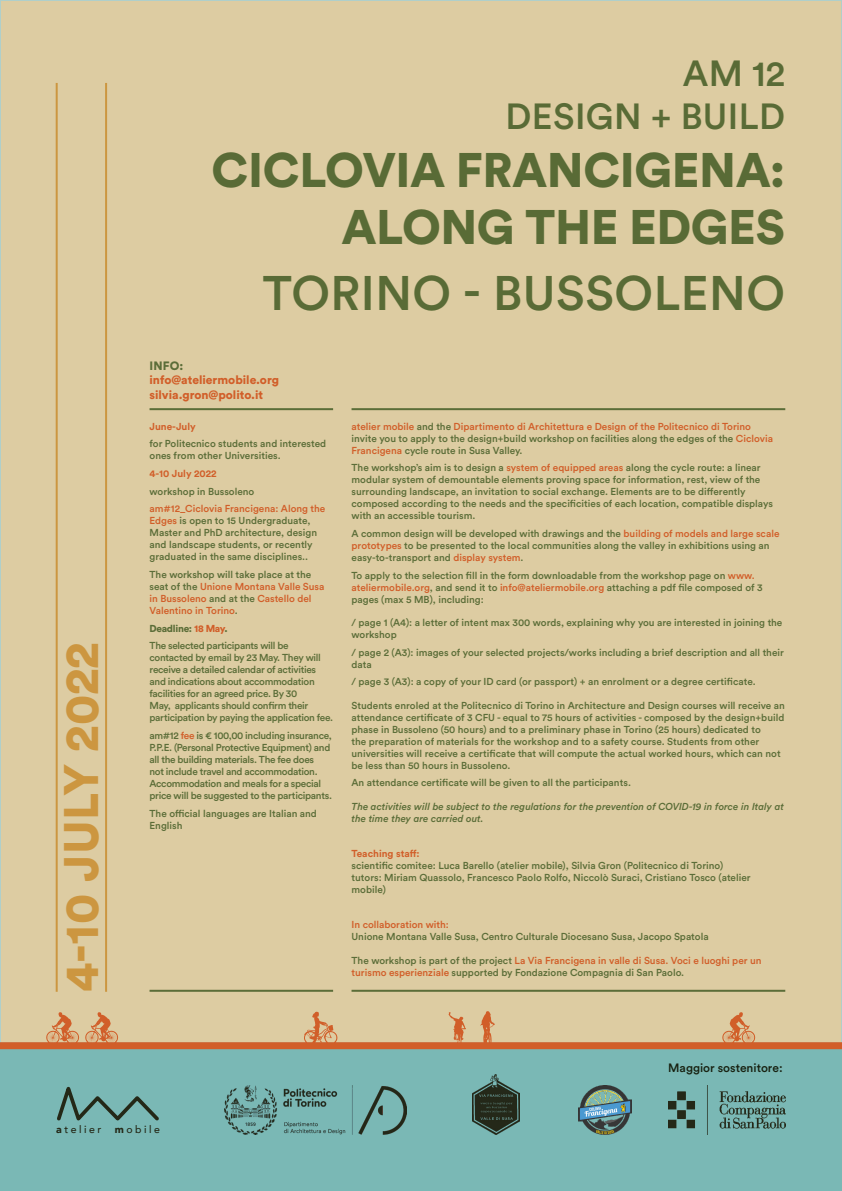
<style>
.page{position:relative;width:842px;height:1191px;background:#fff}
.page>*{position:absolute;margin:0;border:0;box-sizing:border-box;transform-origin:0 0}
.t1{font:900 48px "Circular Std";letter-spacing:-.01em;color:#596b36}
.t2{font:500 48px "Circular Std";letter-spacing:.01em;color:#596b36}
.t3{font:900 48px "Circular Std";color:#cc9640}
.t4{font:500 36px "Circular Std";letter-spacing:.01em;color:#596b36}
.t5{font:900 12px "Circular Std";color:#d15e29}
.t6{font:500 12px "Circular Std";color:#182212}
.t7{font:900 12px "Circular Std";color:#5b6d38}
.t8{font:500 10.5px "Avenir";letter-spacing:.24em;color:#242817}
.t9{font:500 10px/12px "Circular Std";color:#5b6d38}
.t10{font:500 10px/12px "Circular Std";letter-spacing:-.03em;color:#5c6e39}
.t11{font:500 10px/12px "Circular Std";letter-spacing:-.03em;color:#5b6d38}
.t12{font:500 10px/12px "Circular Std";color:#d15e29}
.t13{font:italic 500 10px/12px "Circular Std";color:#5b6d38}
.t14{font:700 10px "Circular Std";color:#d15e29}
.t15{font:900 10px "Circular Std";letter-spacing:-.03em;color:#5b6d38}
.s1{color:#d15e29}
.s2{color:#5b6d38}
.s3{font-weight:900}
</style>
<div class="page">
<div style="left:0;top:0;width:842px;height:1011px;background:#ddcca2"></div>
<hr style="left:150px;top:408px;width:183px;height:2px;background:#5b6d38">
<hr style="left:150px;top:989px;width:183px;height:2px;background:#5b6d38">
<hr style="left:351px;top:408px;width:434px;height:2px;background:#5b6d38">
<hr style="left:351px;top:989px;width:434px;height:2px;background:#5b6d38">
<div style="left:0;top:1047px;width:842px;height:144px;background:#7ab8b5"></div>
<svg style="left:57px;top:1086px;width:102px;height:35px"></svg>
<img style="left:225px;top:1085px;width:182px;height:49px">
<img style="left:578px;top:1085px;width:53px;height:49px">
<img style="left:668px;top:1085px;width:117px;height:49px">
<img style="left:472px;top:1074px;width:47px;height:60px">
<hr style="left:56px;top:83px;width:2px;height:908px;background:#cc9640">
<hr style="left:105px;top:83px;width:2px;height:908px;background:#cc9640">
<svg style="left:0;top:1011px;width:842px;height:38px;background:#d9b286"></svg>
<p class="t4" style="left:683px;top:51px;width:104px">AM 12</p>
<p class="t4" style="left:505px;top:94px;width:281px">DESIGN + BUILD</p>
<p class="t1" style="left:212px;top:138px;width:575px">CICLOVIA FRANCIGENA:</p>
<p class="t1" style="left:341px;top:195px;width:445px">ALONG THE EDGES</p>
<p class="t2" style="left:263px;top:263px;width:524px">TORINO - BUSSOLENO</p>
<p class="t3" style="left:49px;top:991px;width:351px;rotate:-90deg">4-10 JULY 2022</p>
<p class="t7" style="left:150px;top:358px;width:35px">INFO:</p>
<p class="t5" style="left:150px;top:372px;width:131px">info@ateliermobile.org</p>
<p class="t5" style="left:150px;top:386px;width:115px">silvia.gron@polito.it</p>
<p class="t14" style="left:150px;top:419px;width:48px">June-July</p>
<p class="t9" style="left:150px;top:437px;width:178px">for Politecnico students and interested ones from other Universities.</p>
<p class="t14" style="left:150px;top:467px;width:69px">4-10 July 2022</p>
<p class="t9" style="left:150px;top:485px;width:106px">workshop in Bussoleno</p>
<p class="t9" style="left:150px;top:502px;width:177px"><span class="s1">am#12_Ciclovia Francigena: Along the Edges</span> is open to 15 Undergraduate, Master and PhD architecture, design and landscape students, or recently graduated in the same disciplines..</p>
<p class="t12" style="left:150px;top:568px;width:176px"><span class="s2">The workshop will take place at the seat of the</span> Unione Montana Valle Susa in Bussoleno <span class="s2">and at the</span> Castello del<br>Valentino in Torino<span class="s2">.</span></p>
<p class="t15" style="left:150px;top:621px;width:80px">Deadline: <span class="s1">18 May</span>.</p>
<p class="t10" style="left:150px;top:639px;width:185px">The selected participants will be contacted by email by 23 May. They will receive a detailed calendar of activities and indications about accommodation facilities for an agreed price. By 30<br>May, applicants should confirm their participation by paying the application fee.</p>
<p class="t11" style="left:150px;top:729px;width:184px">am#12 <span class="s1">fee</span> is € 100,00 including insurance, P.P.E. (Personal Protective Equipment) and all the building materials. The fee does<br>not include travel and accommodation.<br>Accommodation and meals for a special price will be suggested to the participants.</p>
<p class="t9" style="left:150px;top:807px;width:169px">The official languages are Italian and<br>English</p>
<p class="t9" style="left:351px;top:420px;width:423px"><span class="s1">atelier mobile</span> and the <span class="s1">Dipartimento di Architettura e Design of the Politecnico di Torino </span>invite you to apply to the design+build workshop on facilities along the edges of the <span class="s1">Ciclovia<br>Francigena</span> cycle route in Susa Valley.</p>
<p class="t9" style="left:351px;top:461px;width:423px">The workshop’s aim is to design a <span class="s1">system of equipped areas</span> along the cycle route: a linear modular system of demountable elements proving space for information, rest, view of the surrounding landscape, an invitation to social exchange. Elements are to be differently composed according to the needs and the specificities of each location, compatible displays with an accessible tourism.</p>
<p class="t9" style="left:351px;top:527px;width:429px">A common design will be developed with drawings and the <span class="s1">building of models and large scale prototypes</span> to be presented to the local communities along the valley in exhibitions using an easy-to-transport and <span class="s1">display system</span>.</p>
<p class="t9" style="left:351px;top:569px;width:413px">To apply to the selection fill in the form downloadable from the workshop page on <span class="s1">www. ateliermobile.org</span>, and send it to <span class="s1">info@ateliermobile.org</span> attaching a pdf file composed of 3 pages (max 5 MB), including:</p>
<p class="t9" style="left:351px;top:616px;width:432px">/ page 1 (A4): a letter of intent max 300 words, explaining why you are interested in joining the workshop</p>
<p class="t9" style="left:351px;top:646px;width:434px">/ page 2 (A3): images of your selected projects/works including a brief description and all their data</p>
<p class="t9" style="left:351px;top:675px;width:406px">/ page 3 (A3): a copy of your ID card (or passport) + an enrolment or a degree certificate.</p>
<p class="t9" style="left:351px;top:699px;width:435px">Students enroled at the Politecnico di Torino in Architecture and Design courses will receive an attendance certificate of 3 CFU - equal to 75 hours of activities - composed by the design+build phase in Bussoleno (50 hours) and to a preliminary phase in Torino (25 hours) dedicated to<br>the preparation of materials for the workshop and to a safety course. Students from other universities will receive a certificate that will compute the actual worked hours, which can not be less than 50 hours in Bussoleno.</p>
<p class="t9" style="left:351px;top:776px;width:281px">An attendance certificate will be given to all the participants.</p>
<p class="t13" style="left:351px;top:800px;width:434px">The activities will be subject to the regulations for the prevention of COVID-19 in force in Italy at the time they are carried out.</p>
<p class="t14" style="left:351px;top:847px;width:70px">Teaching staff:</p>
<p class="t9" style="left:351px;top:859px;width:373px">scientific comitee: Luca Barello (atelier mobile), Silvia Gron (Politecnico di Torino)</p>
<p class="t9" style="left:351px;top:871px;width:401px">tutors: Miriam Quassolo, Francesco Paolo Rolfo, Niccolò Suraci, Cristiano Tosco (atelier mobile)</p>
<p class="t12" style="left:351px;top:918px;width:99px">In collaboration with:</p>
<p class="t9" style="left:351px;top:930px;width:359px">Unione Montana Valle Susa, Centro Culturale Diocesano Susa, Jacopo Spatola</p>
<p class="t9" style="left:351px;top:954px;width:412px">The workshop is part of the project <span class="s1">La Via Francigena in valle di Susa. Voci e luoghi per un turismo esperienziale</span> supported by Fondazione Compagnia di San Paolo.</p>
<p class="t8" style="left:56px;top:1123px;width:47px"><span class="s3">a</span>telier</p>
<p class="t8" style="left:115px;top:1123px;width:47px"><span class="s3">m</span>obile</p>
<p class="t6" style="left:668px;top:1060px;width:116px">Maggior sostenitore:</p>
</div>
